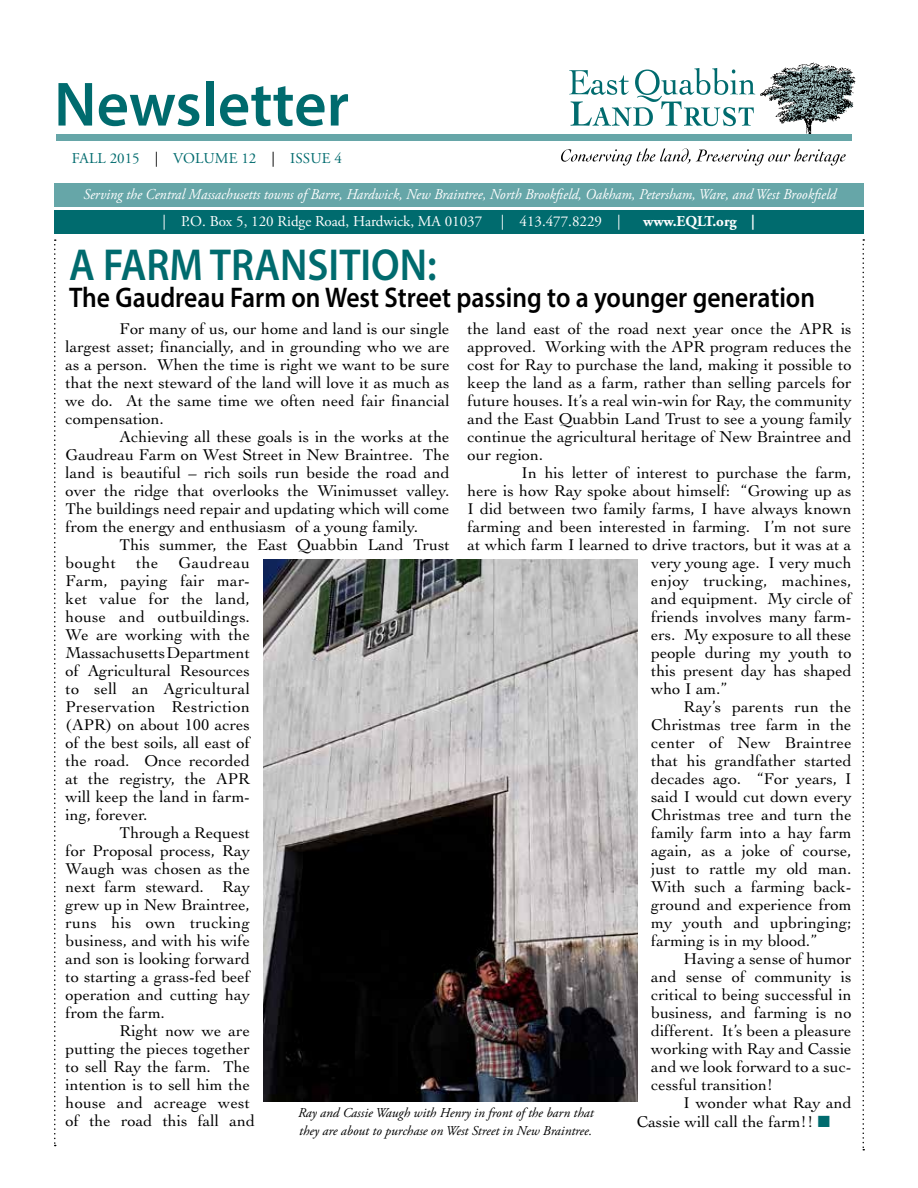
<style>
.page{position:relative;width:918px;height:1188px;background:#fff}
.page>*{position:absolute;margin:0;border:0;box-sizing:border-box;transform-origin:0 0}
.t1{font:600 63px "Myriad Pro";color:#006b6e}
.t2{font:600 45px "Myriad Pro";color:#006b6e;scale:.9 1}
.t3{font:600 28.5px "Myriad Pro";color:#000;scale:.9 1}
.t4{font:16.5px/18px "Cochin LT Std";color:#000;text-align:justify}
.t5{font:16.5px "Cochin LT Std";letter-spacing:.02em;color:#000}
.t6{font:16.5px "Cochin LT Std";letter-spacing:.025em;color:#000}
.t7{font:italic 15px "Adobe Garamond Pro";color:#fff;scale:.95 1}
.t8{font:15px "Adobe Garamond Pro";color:#fff}
.t9{font:15px "Adobe Garamond Pro";letter-spacing:.015em;color:#006b6e}
.t10{font:700 15px "Adobe Garamond Pro";color:#fff}
.t11{font:italic 13.5px/18px "Adobe Garamond Pro";color:#000}
.s1{color:#000}
.s2{color:#006b6e}
</style>
<div class="page">
<div style="left:54px;top:210px;width:810px;height:23px;background:#006b6e"></div>
<img style="left:760px;top:62px;width:96px;height:72px">
<div style="left:57px;top:134px;width:795px;height:6px;background:#66a6a8"></div>
<svg style="left:569px;top:68px;width:186px;height:58px"></svg>
<div style="left:54px;top:184px;width:810px;height:23px;background:#66a6a8"></div>
<svg style="left:54px;top:239px;width:2px;height:907px"></svg>
<svg style="left:862px;top:239px;width:2px;height:911px"></svg>
<svg style="left:561px;top:148px;width:285px;height:18px"></svg>
<img style="left:264px;top:559px;width:374px;height:543px">
<h1 class="t1" style="left:54px;top:64px;width:297px">Newsletter</h1>
<p class="t9" style="left:72px;top:150px;width:272px">FALL 2015 <span class="s1">|</span> Volume 12 <span class="s1">|</span> Issue 4</p>
<p class="t7" style="left:84px;top:186px;width:794px">Serving the Central Massachusetts towns of Barre, Hardwick, New Braintree, North Brookfield, Oakham, Petersham, Ware, and West Brookfield</p>
<p class="t8" style="left:162px;top:212px;width:321px">| P.O. Box 5, 120 Ridge Road, Hardwick, MA 01037</p>
<p class="t8" style="left:501px;top:212px;width:121px">| 413.477.8229 |</p>
<p class="t10" style="left:643px;top:213px;width:113px">www.EQLT.org |</p>
<h2 class="t2" style="left:69px;top:236px;width:410px">A FARM TRANSITION:</h2>
<h3 class="t3" style="left:69px;top:279px;width:830px">The Gaudreau Farm on West Street passing to a younger generation</h3>
<p class="t4" style="left:66px;top:319px;width:386px;text-indent:54px">For many of us, our home and land is our single largest asset; financially, and in grounding who we are as a person. When the time is right we want to be sure that the next steward of the land will love it as much as we do. At the same time we often need fair financial compensation.</p>
<p class="t4" style="left:66px;top:427px;width:386px;text-indent:54px">Achieving all these goals is in the works at the Gaudreau Farm on West Street in New Braintree. The land is beautiful – rich soils run beside the road and over the ridge that overlooks the Winimusset valley.<br>The buildings need repair and updating which will come from the energy and enthusiasm of a young family.</p>
<p class="t4" style="left:120px;top:535px;width:332px">This summer, the East Quabbin Land Trust</p>
<p class="t6" style="left:66px;top:553px;width:186px">bought the Gaudreau</p>
<p class="t4" style="left:66px;top:571px;width:186px">Farm, paying fair mar-</p>
<p class="t4" style="left:66px;top:589px;width:186px">ket value for the land,</p>
<p class="t4" style="left:66px;top:607px;width:186px">house and outbuildings.</p>
<p class="t4" style="left:66px;top:625px;width:186px">We are working with the</p>
<p class="t4" style="left:66px;top:643px;width:186px">Massachusetts Department</p>
<p class="t4" style="left:66px;top:661px;width:186px">of Agricultural Resources</p>
<p class="t4" style="left:66px;top:679px;width:186px">to sell an Agricultural</p>
<p class="t5" style="left:66px;top:697px;width:186px">Preservation Restriction</p>
<p class="t4" style="left:66px;top:715px;width:186px">(APR) on about 100 acres</p>
<p class="t4" style="left:66px;top:733px;width:186px">of the best soils, all east of</p>
<p class="t4" style="left:66px;top:751px;width:186px">the road. Once recorded</p>
<p class="t4" style="left:66px;top:769px;width:186px">at the registry, the APR</p>
<p class="t4" style="left:66px;top:787px;width:186px">will keep the land in farm-</p>
<p class="t4" style="left:66px;top:805px;width:84px">ing, forever.</p>
<p class="t4" style="left:120px;top:823px;width:132px">Through a Request</p>
<p class="t4" style="left:66px;top:841px;width:186px">for Proposal process, Ray</p>
<p class="t4" style="left:66px;top:859px;width:186px">Waugh was chosen as the</p>
<p class="t4" style="left:66px;top:877px;width:186px">next farm steward. Ray</p>
<p class="t4" style="left:66px;top:895px;width:186px">grew up in New Braintree,</p>
<p class="t4" style="left:66px;top:913px;width:186px">runs his own trucking</p>
<p class="t4" style="left:66px;top:931px;width:186px">business, and with his wife</p>
<p class="t4" style="left:66px;top:949px;width:186px">and son is looking forward</p>
<p class="t4" style="left:66px;top:967px;width:186px">to starting a grass-fed beef</p>
<p class="t4" style="left:66px;top:985px;width:186px">operation and cutting hay</p>
<p class="t4" style="left:66px;top:1003px;width:101px">from the farm.</p>
<p class="t4" style="left:120px;top:1021px;width:132px">Right now we are</p>
<p class="t4" style="left:66px;top:1039px;width:186px">putting the pieces together</p>
<p class="t4" style="left:66px;top:1057px;width:186px">to sell Ray the farm. The</p>
<p class="t4" style="left:66px;top:1075px;width:186px">intention is to sell him the</p>
<p class="t4" style="left:66px;top:1093px;width:186px">house and acreage west</p>
<p class="t4" style="left:66px;top:1111px;width:191px">of the road this fall and</p>
<p class="t4" style="left:468px;top:319px;width:386px">the land east of the road next year once the APR is approved. Working with the APR program reduces the cost for Ray to purchase the land, making it possible to keep the land as a farm, rather than selling parcels for future houses. It’s a real win-win for Ray, the community and the East Quabbin Land Trust to see a young family continue the agricultural heritage of New Braintree and our region.</p>
<p class="t4" style="left:522px;top:463px;width:331px">In his letter of interest to purchase the farm,</p>
<p class="t4" style="left:468px;top:481px;width:386px">here is how Ray spoke about himself: “Growing up as</p>
<p class="t4" style="left:468px;top:499px;width:386px">I did between two family farms, I have always known</p>
<p class="t4" style="left:468px;top:517px;width:385px">farming and been interested in farming. I’m not sure</p>
<p class="t4" style="left:468px;top:535px;width:385px">at which farm I learned to drive tractors, but it was at a</p>
<p class="t4" style="left:651px;top:553px;width:202px">very young age. I very much</p>
<p class="t4" style="left:651px;top:571px;width:202px">enjoy trucking, machines,</p>
<p class="t4" style="left:651px;top:589px;width:202px">and equipment. My circle of</p>
<p class="t4" style="left:651px;top:607px;width:202px">friends involves many farm-</p>
<p class="t4" style="left:651px;top:625px;width:202px">ers. My exposure to all these</p>
<p class="t4" style="left:651px;top:643px;width:202px">people during my youth to</p>
<p class="t4" style="left:651px;top:661px;width:202px">this present day has shaped</p>
<p class="t4" style="left:651px;top:679px;width:77px">who I am.”</p>
<p class="t4" style="left:684px;top:697px;width:169px">Ray’s parents run the</p>
<p class="t4" style="left:651px;top:715px;width:202px">Christmas tree farm in the</p>
<p class="t4" style="left:651px;top:733px;width:202px">center of New Braintree</p>
<p class="t4" style="left:651px;top:751px;width:202px">that his grandfather started</p>
<p class="t4" style="left:651px;top:769px;width:202px">decades ago. “For years, I</p>
<p class="t4" style="left:651px;top:787px;width:202px">said I would cut down every</p>
<p class="t4" style="left:651px;top:805px;width:202px">Christmas tree and turn the</p>
<p class="t4" style="left:651px;top:823px;width:202px">family farm into a hay farm</p>
<p class="t4" style="left:651px;top:841px;width:202px">again, as a joke of course,</p>
<p class="t4" style="left:651px;top:859px;width:202px">just to rattle my old man.</p>
<p class="t4" style="left:651px;top:877px;width:202px">With such a farming back-</p>
<p class="t4" style="left:651px;top:895px;width:202px">ground and experience from</p>
<p class="t4" style="left:651px;top:913px;width:202px">my youth and upbringing;</p>
<p class="t4" style="left:651px;top:931px;width:167px">farming is in my blood.”</p>
<p class="t4" style="left:684px;top:949px;width:170px">Having a sense of humor</p>
<p class="t4" style="left:651px;top:967px;width:202px">and sense of community is</p>
<p class="t4" style="left:651px;top:985px;width:202px">critical to being successful in</p>
<p class="t4" style="left:651px;top:1003px;width:202px">business, and farming is no</p>
<p class="t4" style="left:651px;top:1021px;width:202px">different. It’s been a pleasure</p>
<p class="t4" style="left:651px;top:1039px;width:202px">working with Ray and Cassie</p>
<p class="t4" style="left:651px;top:1057px;width:202px">and we look forward to a suc-</p>
<p class="t4" style="left:651px;top:1075px;width:124px">cessful transition!</p>
<p class="t4" style="left:684px;top:1093px;width:170px">I wonder what Ray and</p>
<p class="t4" style="left:637px;top:1113px;width:195px">Cassie will call the farm!! <span class="s2">■</span></p>
<p class="t11" style="left:298px;top:1105px;width:297px">Ray and Cassie Waugh with Henry in front of the barn that they are about to purchase on West Street in New Braintree.</p>
</div>
